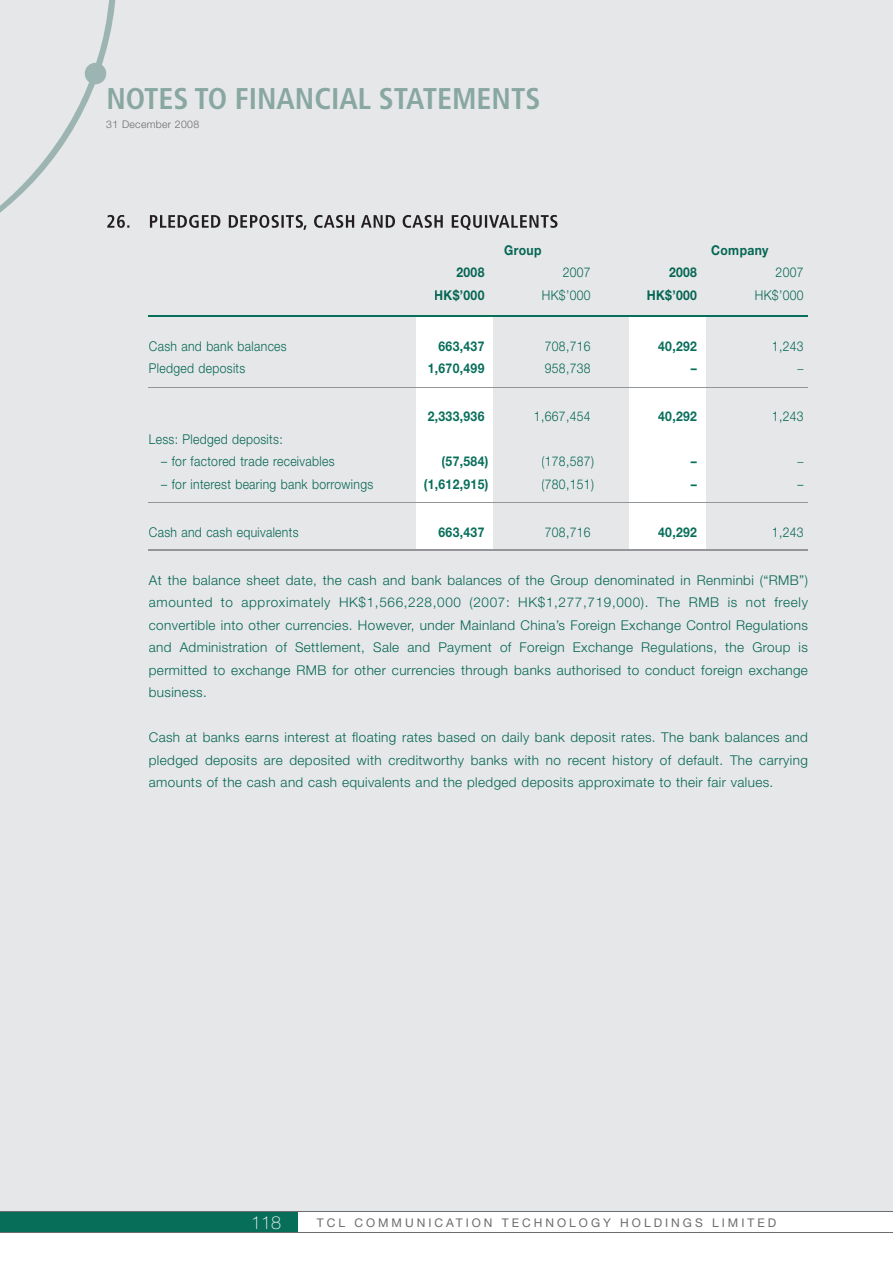
<style>
.page{position:relative;width:893px;height:1263px;background:#fff}
.page>*{position:absolute;margin:0;border:0;box-sizing:border-box;transform-origin:0 0}
.t1{font:700 condensed 30px "Frutiger LT Std";color:#89a7a1}
.t2{font:100 18px "Helvetica Neue LT Std";color:#fff}
.t3{font:300 13.5px/22.5px "Helvetica Neue LT Std";letter-spacing:.03em;color:#046653;text-align:justify}
.t4{font:300 13.5px "Helvetica Neue LT Std";letter-spacing:.03em;color:#046653;scale:.9 1}
.t5{font:700 13.5px "Helvetica Neue LT Std";letter-spacing:.03em;color:#076e5a;scale:.9 1}
.t6{font:700 13.5px "Helvetica Neue LT Std";letter-spacing:.03em;color:#046653;scale:.9 1}
.t7{font:12px "Helvetica Neue LT Std";letter-spacing:.25em;color:#6c6d70}
.t8{font:300 10.5px "Helvetica Neue LT Std";letter-spacing:.03em;color:#6c6d70}
</style>
<div class="page">
<div style="left:0;top:0;width:893px;height:1212px;background:#e6e7e9"></div>
<div style="left:0;top:1211px;width:298px;height:22px;background:#076e5a"></div>
<hr style="left:0;top:1211px;width:893px;height:1px;background:#6c6d70">
<hr style="left:0;top:1232px;width:893px;height:1px;background:#6c6d70">
<svg style="left:0;top:0;width:116px;height:213px"></svg>
<svg style="left:83px;top:61px;width:25px;height:25px"></svg>
<svg style="left:323px;top:215px;width:234px;height:15px"></svg>
<svg style="left:107px;top:215px;width:216px;height:15px"></svg>
<div style="left:417px;top:316px;width:76px;height:234px;background:#fff"></div>
<div style="left:629px;top:316px;width:77px;height:234px;background:#fff"></div>
<hr style="left:149px;top:316px;width:659px;height:1px;background:#076e5a">
<hr style="left:149px;top:387px;width:659px;height:1px;background:#939598">
<hr style="left:149px;top:502px;width:659px;height:1px;background:#939598">
<hr style="left:149px;top:550px;width:659px;height:1px;background:#939598">
<h1 class="t1" style="left:107px;top:81px;width:435px">NOTES TO FINANCIAL STATEMENTS</h1>
<p class="t8" style="left:106px;top:120px;width:94px">31 December 2008</p>
<p class="t6" style="left:504px;top:245px;width:43px">Group</p>
<p class="t6" style="left:711px;top:245px;width:65px">Company</p>
<p class="t6" style="left:456px;top:267px;width:33px">2008</p>
<p class="t4" style="left:563px;top:267px;width:33px">2007</p>
<p class="t6" style="left:669px;top:267px;width:33px">2008</p>
<p class="t4" style="left:776px;top:267px;width:33px">2007</p>
<p class="t6" style="left:434px;top:290px;width:57px">HK$’000</p>
<p class="t4" style="left:542px;top:290px;width:56px">HK$’000</p>
<p class="t6" style="left:647px;top:290px;width:57px">HK$’000</p>
<p class="t4" style="left:755px;top:290px;width:56px">HK$’000</p>
<p class="t4" style="left:149px;top:341px;width:155px">Cash and bank balances</p>
<p class="t5" style="left:438px;top:341px;width:53px">663,437</p>
<p class="t4" style="left:545px;top:341px;width:53px">708,716</p>
<p class="t5" style="left:658px;top:341px;width:45px">40,292</p>
<p class="t4" style="left:772px;top:341px;width:37px">1,243</p>
<p class="t4" style="left:149px;top:363px;width:109px">Pledged deposits</p>
<p class="t5" style="left:428px;top:363px;width:65px">1,670,499</p>
<p class="t4" style="left:545px;top:363px;width:53px">958,738</p>
<p class="t5" style="left:691px;top:363px;width:8px">–</p>
<p class="t4" style="left:798px;top:363px;width:8px">–</p>
<p class="t5" style="left:428px;top:411px;width:65px">2,333,936</p>
<p class="t4" style="left:534px;top:411px;width:65px">1,667,454</p>
<p class="t5" style="left:658px;top:411px;width:45px">40,292</p>
<p class="t4" style="left:772px;top:411px;width:37px">1,243</p>
<p class="t4" style="left:149px;top:434px;width:150px">Less: Pledged deposits:</p>
<p class="t4" style="left:161px;top:456px;width:194px">– for factored trade receivables</p>
<p class="t5" style="left:442px;top:456px;width:53px">(57,584)</p>
<p class="t4" style="left:541px;top:456px;width:60px">(178,587)</p>
<p class="t5" style="left:691px;top:456px;width:8px">–</p>
<p class="t4" style="left:798px;top:456px;width:8px">–</p>
<p class="t4" style="left:161px;top:479px;width:237px">– for interest bearing bank borrowings</p>
<p class="t5" style="left:424px;top:479px;width:73px">(1,612,915)</p>
<p class="t4" style="left:541px;top:479px;width:60px">(780,151)</p>
<p class="t5" style="left:691px;top:479px;width:8px">–</p>
<p class="t4" style="left:798px;top:479px;width:8px">–</p>
<p class="t4" style="left:149px;top:527px;width:168px">Cash and cash equivalents</p>
<p class="t5" style="left:438px;top:527px;width:53px">663,437</p>
<p class="t4" style="left:545px;top:527px;width:53px">708,716</p>
<p class="t5" style="left:658px;top:527px;width:45px">40,292</p>
<p class="t4" style="left:772px;top:527px;width:37px">1,243</p>
<p class="t3" style="left:149px;top:570px;width:661px">At the balance sheet date, the cash and bank balances of the Group denominated in Renminbi (“RMB”) amounted to approximately HK$1,566,228,000 (2007: HK$1,277,719,000). The RMB is not freely convertible into other currencies. However, under Mainland China’s Foreign Exchange Control Regulations and Administration of Settlement, Sale and Payment of Foreign Exchange Regulations, the Group is permitted to exchange RMB for other currencies through banks authorised to conduct foreign exchange business.</p>
<p class="t3" style="left:149px;top:728px;width:661px">Cash at banks earns interest at floating rates based on daily bank deposit rates. The bank balances and pledged deposits are deposited with creditworthy banks with no recent history of default. The carrying amounts of the cash and cash equivalents and the pledged deposits approximate to their fair values.</p>
<h2 class="t2" style="left:251px;top:1212px;width:32px">118</h2>
<p class="t7" style="left:317px;top:1216px;width:461px">TCL COMMUNICATION TECHNOLOGY HOLDINGS LIMITED</p>
</div>
